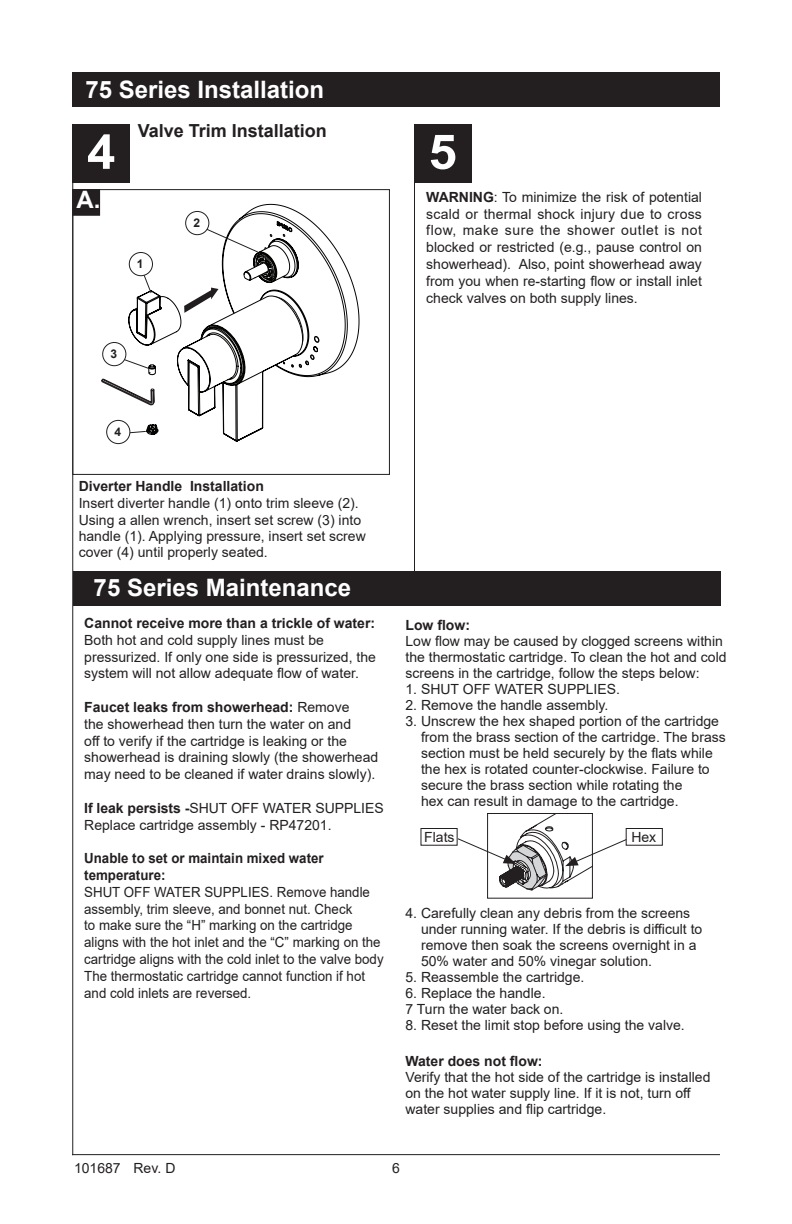
<style>
.page{position:relative;width:792px;height:1224px;background:#fff}
.page>*{position:absolute;margin:0;border:0;box-sizing:border-box;transform-origin:0 0}
.t1{font:700 48px "Arial";color:#fff;scale:1.06 1}
.t2{font:700 24px "Arial";color:#fff}
.t3{font:700 18px "Arial";color:#231f20}
.t4{font:14px/16.8px "Arial";color:#231f20}
.t5{font:14px/16.8px "Arial";color:#231f20;scale:.95 1}
.t6{font:700 14px "Arial";color:#231f20}
.t7{font:700 14px/16.8px "Arial";color:#231f20;scale:.95 1}
.t8{font:700 12px "Arial";color:#231f20}
.s1{font-weight:700}
</style>
<div class="page">
<hr style="left:72px;top:1154px;width:648px;height:1px;background:#231f20">
<div style="left:73px;top:124px;width:57px;height:59px;background:#231f20"></div>
<div style="left:414px;top:124px;width:57px;height:59px;background:#231f20"></div>
<hr style="left:72px;top:124px;width:1px;height:1031px;background:#231f20">
<hr style="left:414px;top:124px;width:1px;height:470px;background:#231f20">
<div style="left:72px;top:72px;width:648px;height:35px;background:#231f20"></div>
<div style="left:73px;top:190px;width:26px;height:25px;background:#231f20"></div>
<div style="left:72px;top:189px;width:28px;height:27px;border:2px solid #231f20"></div>
<div style="left:72px;top:189px;width:318px;height:286px;border:1px solid #231f20"></div>
<div style="left:74px;top:571px;width:648px;height:35px;background:#231f20"></div>
<svg style="left:102px;top:204px;width:257px;height:241px"></svg>
<svg style="left:107px;top:420px;width:23px;height:24px"></svg>
<div style="left:106px;top:420px;width:24px;height:24px;border:1px solid #231f20;border-radius:50%"></div>
<div style="left:112px;top:426px;width:12px;height:13px;background:#fff"></div>
<svg style="left:458px;top:813px;width:168px;height:77px"></svg>
<div style="left:626px;top:828px;width:37px;height:18px;border:1px solid #231f20"></div>
<div style="left:420px;top:828px;width:38px;height:18px;border:1px solid #231f20"></div>
<h2 class="t2" style="left:85px;top:72px;width:240px">75 Series Installation</h2>
<p class="t3" style="left:138px;top:118px;width:191px">Valve Trim Installation</p>
<h1 class="t1" style="left:87px;top:118px;width:28px">4</h1>
<h1 class="t1" style="left:429px;top:118px;width:28px">5</h1>
<h2 class="t2" style="left:77px;top:183px;width:25px">A.</h2>
<p class="t8" style="left:137px;top:256px;width:8px">1</p>
<p class="t8" style="left:110px;top:346px;width:8px">3</p>
<p class="t8" style="left:193px;top:215px;width:8px">2</p>
<p class="t4" style="left:426px;top:188px;width:277px;text-align:justify"><span class="s1">WARNING</span>: To minimize the risk of potential scald or thermal shock injury due to cross flow, make sure the shower outlet is not blocked or restricted (e.g., pause control on showerhead). Also, point showerhead away from you when re-starting flow or install inlet check valves on both supply lines.</p>
<p class="t8" style="left:114px;top:424px;width:8px">4</p>
<p class="t6" style="left:79px;top:476px;width:187px">Diverter Handle Installation</p>
<p class="t4" style="left:79px;top:495px;width:289px;line-height:16.2px">Insert diverter handle (1) onto trim sleeve (2).<br>Using a allen wrench, insert set screw (3) into handle (1). Applying pressure, insert set screw cover (4) until properly seated.</p>
<h2 class="t2" style="left:94px;top:571px;width:259px">75 Series Maintenance</h2>
<p class="t6" style="left:84px;top:613px;width:292px">Cannot receive more than a trickle of water:</p>
<p class="t4" style="left:84px;top:631px;width:293px">Both hot and cold supply lines must be pressurized. If only one side is pressurized, the system will not allow adequate flow of water.</p>
<p class="t4" style="left:84px;top:699px;width:296px"><span class="s1">Faucet leaks from showerhead:</span> Remove<br>the showerhead then turn the water on and<br>off to verify if the cartridge is leaking or the showerhead is draining slowly (the showerhead may need to be cleaned if water drains slowly).</p>
<p class="t4" style="left:84px;top:799px;width:301px"><span class="s1">If leak persists -</span>SHUT OFF WATER SUPPLIES<br>Replace cartridge assembly - RP47201.</p>
<p class="t7" style="left:84px;top:850px;width:254px">Unable to set or maintain mixed water temperature:</p>
<p class="t5" style="left:84px;top:883px;width:317px">SHUT OFF WATER SUPPLIES. Remove handle assembly, trim sleeve, and bonnet nut. Check<br>to make sure the “H” marking on the cartridge aligns with the hot inlet and the “C” marking on the cartridge aligns with the cold inlet to the valve body The thermostatic cartridge cannot function if hot and cold inlets are reversed.</p>
<p class="t6" style="left:405px;top:615px;width:66px">Low flow:</p>
<p class="t4" style="left:405px;top:633px;width:323px;line-height:16px">Low flow may be caused by clogged screens within the thermostatic cartridge. To clean the hot and cold screens in the cartridge, follow the steps below:</p>
<p class="t4" style="left:405px;top:681px;width:216px">1. SHUT OFF WATER SUPPLIES.</p>
<p class="t4" style="left:405px;top:697px;width:204px">2. Remove the handle assembly.</p>
<p class="t4" style="left:421px;top:713px;width:306px;line-height:16px;text-indent:-16px">3. Unscrew the hex shaped portion of the cartridge from the brass section of the cartridge. The brass section must be held securely by the flats while the hex is rotated counter-clockwise. Failure to secure the brass section while rotating the<br>hex can result in damage to the cartridge.</p>
<p class="t4" style="left:424px;top:828px;width:32px">Flats</p>
<p class="t4" style="left:631px;top:828px;width:26px">Hex</p>
<p class="t4" style="left:421px;top:905px;width:283px;line-height:16px;text-indent:-16px">4. Carefully clean any debris from the screens under running water. If the debris is difficult to remove then soak the screens overnight in a 50% water and 50% vinegar solution.</p>
<p class="t4" style="left:405px;top:969px;width:180px">5. Reassemble the cartridge.</p>
<p class="t4" style="left:405px;top:985px;width:159px;line-height:16px">6. Replace the handle.<br>7 Turn the water back on.</p>
<p class="t4" style="left:405px;top:1017px;width:281px">8. Reset the limit stop before using the valve.</p>
<p class="t6" style="left:405px;top:1051px;width:139px">Water does not flow:</p>
<p class="t4" style="left:405px;top:1069px;width:307px;line-height:16px">Verify that the hot side of the cartridge is installed on the hot water supply line. If it is not, turn off water supplies and flip cartridge.</p>
<p class="t4" style="left:74px;top:1159px;width:103px">101687 Rev. D</p>
<p class="t4" style="left:392px;top:1160px;width:9px">6</p>
</div>
